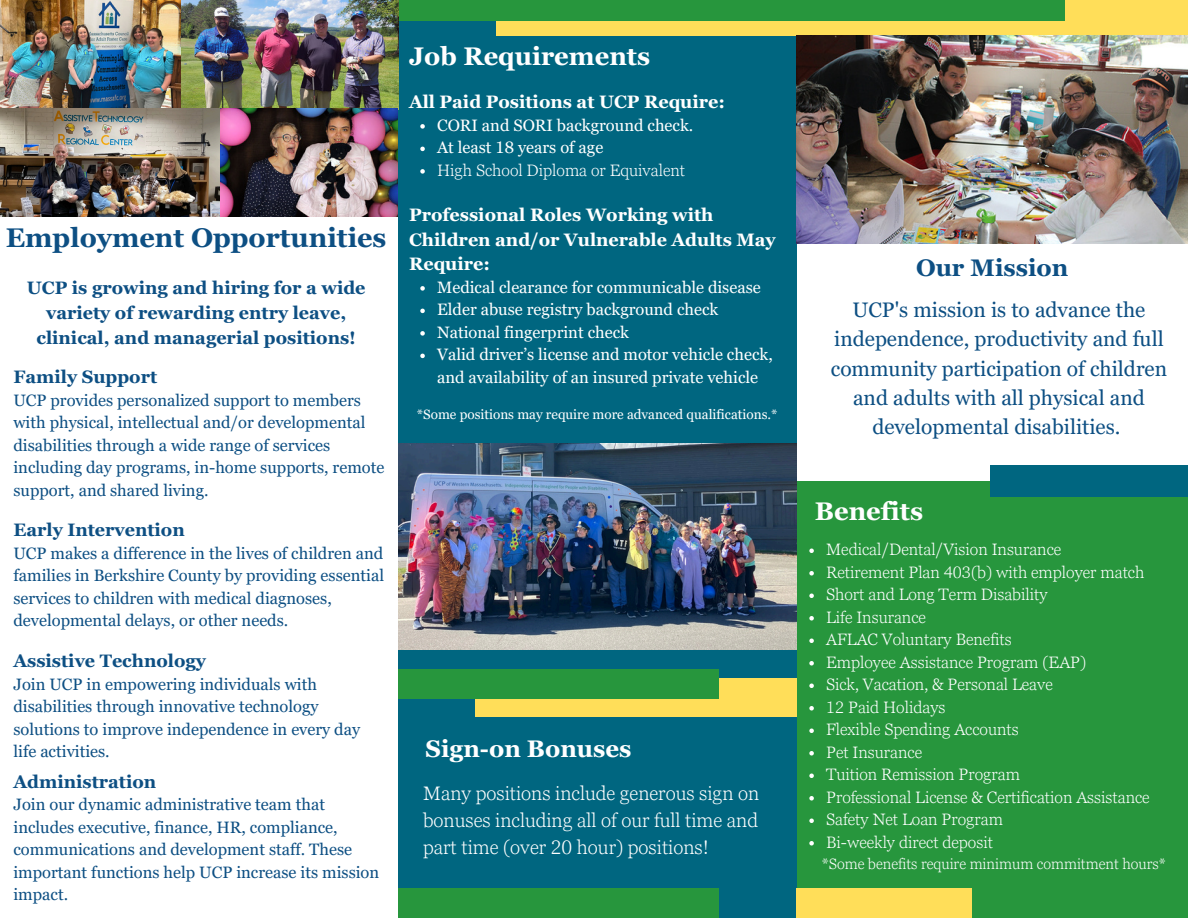
<style>
.page{position:relative;width:1188px;height:918px;background:#fff}
.page>*{position:absolute;margin:0;border:0;box-sizing:border-box;transform-origin:0 0}
.t1{font:700 27px "Georgia Pro";color:#0d4f83}
.t2{font:700 25.5px "Georgia Pro";color:#fff}
.t3{font:700 24px "Georgia Pro";color:#fff}
.t4{font:700 24px "Georgia Pro";color:#0d4f83}
.t5{font:21px/29.2px "Georgia Pro";color:#0d4f83;text-align:center}
.t6{font:300 19.5px/27px "Georgia Pro";color:#fff;text-align:justify}
.t7{font:700 18px/24.8px "Georgia Pro";color:#0d4f83;text-align:center}
.t8{font:700 18px/24.8px "Georgia Pro";color:#fff}
.t9{font:16.5px/22.5px "Georgia Pro";color:#0d4f83}
.t10{font:300 16.5px "Georgia Pro";color:#fff}
.t11{font:16.5px/22.5px "Georgia Pro";color:#fff}
.t12{font:300 15px "Georgia Pro";color:#fff}
.t13{font:13.5px "Georgia Pro";color:#fff}
</style>
<div class="page">
<div style="left:796px;top:481px;width:392px;height:437px;background:#27963d"></div>
<div style="left:398px;top:4px;width:398px;height:914px;background:#006680"></div>
<div style="left:497px;top:0;width:691px;height:35px;background:#ffde59"></div>
<div style="left:398px;top:888px;width:321px;height:30px;background:#27963d"></div>
<div style="left:475px;top:678px;width:321px;height:39px;background:#ffde59"></div>
<div style="left:796px;top:888px;width:176px;height:30px;background:#ffde59"></div>
<div style="left:990px;top:465px;width:198px;height:32px;background:#006680"></div>
<div style="left:398px;top:669px;width:321px;height:30px;background:#27963d"></div>
<div style="left:398px;top:0;width:667px;height:21px;background:#27963d"></div>
<img style="left:796px;top:35px;width:392px;height:208px">
<img style="left:0;top:0;width:398px;height:217px">
<img style="left:398px;top:444px;width:398px;height:206px">
<svg style="left:809px;top:549px;width:5px;height:4px"></svg>
<svg style="left:809px;top:571px;width:5px;height:5px"></svg>
<svg style="left:809px;top:594px;width:5px;height:4px"></svg>
<svg style="left:809px;top:616px;width:5px;height:5px"></svg>
<svg style="left:809px;top:639px;width:5px;height:4px"></svg>
<svg style="left:809px;top:661px;width:5px;height:5px"></svg>
<svg style="left:809px;top:684px;width:5px;height:4px"></svg>
<svg style="left:809px;top:706px;width:5px;height:5px"></svg>
<svg style="left:809px;top:729px;width:5px;height:4px"></svg>
<svg style="left:809px;top:751px;width:5px;height:5px"></svg>
<svg style="left:809px;top:774px;width:5px;height:4px"></svg>
<svg style="left:809px;top:796px;width:5px;height:5px"></svg>
<svg style="left:809px;top:819px;width:5px;height:4px"></svg>
<svg style="left:809px;top:841px;width:5px;height:5px"></svg>
<svg style="left:420px;top:124px;width:5px;height:5px"></svg>
<svg style="left:420px;top:147px;width:5px;height:4px"></svg>
<svg style="left:420px;top:169px;width:5px;height:5px"></svg>
<svg style="left:420px;top:286px;width:5px;height:5px"></svg>
<svg style="left:420px;top:309px;width:5px;height:4px"></svg>
<svg style="left:420px;top:331px;width:5px;height:5px"></svg>
<svg style="left:420px;top:354px;width:5px;height:4px"></svg>
<h5 class="t1" style="left:6px;top:222px;width:382px">Employment Opportunities</h5>
<h5 class="t7" style="left:27px;top:275px;width:340px">UCP is growing and hiring for a wide variety of rewarding entry leave, clinical, and managerial positions!</h5>
<h1 class="t7" style="left:14px;top:365px;width:145px">Family Support</h1>
<h1 class="t9" style="left:14px;top:389px;width:372px">UCP provides personalized support to members with physical, intellectual and/or developmental disabilities through a wide range of services including day programs, in-home supports, remote support, and shared living.</h1>
<h4 class="t7" style="left:14px;top:518px;width:173px">Early Intervention</h4>
<h4 class="t9" style="left:14px;top:542px;width:372px">UCP makes a difference in the lives of children and families in Berkshire County by providing essential services to children with medical diagnoses, developmental delays, or other needs.</h4>
<p class="t7" style="left:14px;top:649px;width:194px">Assistive Technology</p>
<p class="t9" style="left:14px;top:673px;width:348px">Join UCP in empowering individuals with disabilities through innovative technology solutions to improve independence in every day life activities.</p>
<p class="t7" style="left:14px;top:769px;width:144px">Administration</p>
<p class="t9" style="left:14px;top:793px;width:367px">Join our dynamic administrative team that includes executive, finance, HR, compliance, communications and development staff. These important functions help UCP increase its mission impact.</p>
<p class="t2" style="left:409px;top:42px;width:243px">Job Requirements</p>
<p class="t8" style="left:409px;top:90px;width:318px">All Paid Positions at UCP Require:</p>
<p class="t11" style="left:437px;top:114px;width:258px">CORI and SORI background check.</p>
<p class="t11" style="left:437px;top:136px;width:168px">At least 18 years of age</p>
<p class="t10" style="left:437px;top:161px;width:250px">High School Diploma or Equivalent</p>
<p class="t8" style="left:409px;top:202px;width:368px">Professional Roles Working with<br>Children and/or Vulnerable Adults May<br>Require:</p>
<p class="t11" style="left:437px;top:276px;width:325px">Medical clearance for communicable disease</p>
<p class="t11" style="left:437px;top:298px;width:283px">Elder abuse registry background check</p>
<p class="t11" style="left:437px;top:321px;width:193px">National fingerprint check</p>
<p class="t11" style="left:437px;top:343px;width:337px">Valid driver’s license and motor vehicle check, and availability of an insured private vehicle</p>
<p class="t13" style="left:417px;top:407px;width:362px">*Some positions may require more advanced qualifications.*</p>
<p class="t3" style="left:426px;top:735px;width:208px">Sign-on Bonuses</p>
<p class="t6" style="left:423px;top:779px;width:338px">Many positions include generous sign on bonuses including all of our full time and part time (over 20 hour) positions!</p>
<p class="t4" style="left:916px;top:254px;width:154px">Our Mission</p>
<h5 class="t5" style="left:831px;top:295px;width:338px">UCP's mission is to advance the independence, productivity and full community participation of children and adults with all physical and developmental disabilities.</h5>
<h5 class="t2" style="left:815px;top:497px;width:110px">Benefits</h5>
<h4 class="t10" style="left:826px;top:540px;width:237px">Medical/Dental/Vision Insurance</h4>
<p class="t10" style="left:826px;top:563px;width:320px">Retirement Plan 403(b) with employer match</p>
<p class="t10" style="left:826px;top:585px;width:223px">Short and Long Term Disability</p>
<p class="t10" style="left:826px;top:608px;width:101px">Life Insurance</p>
<p class="t10" style="left:826px;top:630px;width:187px">AFLAC Voluntary Benefits</p>
<p class="t10" style="left:826px;top:653px;width:262px">Employee Assistance Program (EAP)</p>
<p class="t10" style="left:826px;top:675px;width:228px">Sick, Vacation, &amp; Personal Leave</p>
<h2 class="t10" style="left:826px;top:698px;width:121px">12 Paid Holidays</h2>
<h3 class="t10" style="left:826px;top:720px;width:194px">Flexible Spending Accounts</h3>
<p class="t10" style="left:826px;top:743px;width:98px">Pet Insurance</p>
<h2 class="t10" style="left:826px;top:765px;width:196px">Tuition Remission Program</h2>
<h3 class="t10" style="left:826px;top:788px;width:325px">Professional License &amp; Certification Assistance</h3>
<h1 class="t10" style="left:826px;top:810px;width:179px">Safety Net Loan Program</h1>
<p class="t10" style="left:826px;top:833px;width:168px">Bi-weekly direct deposit</p>
<p class="t12" style="left:822px;top:855px;width:346px">*Some benefits require minimum commitment hours*</p>
</div>
